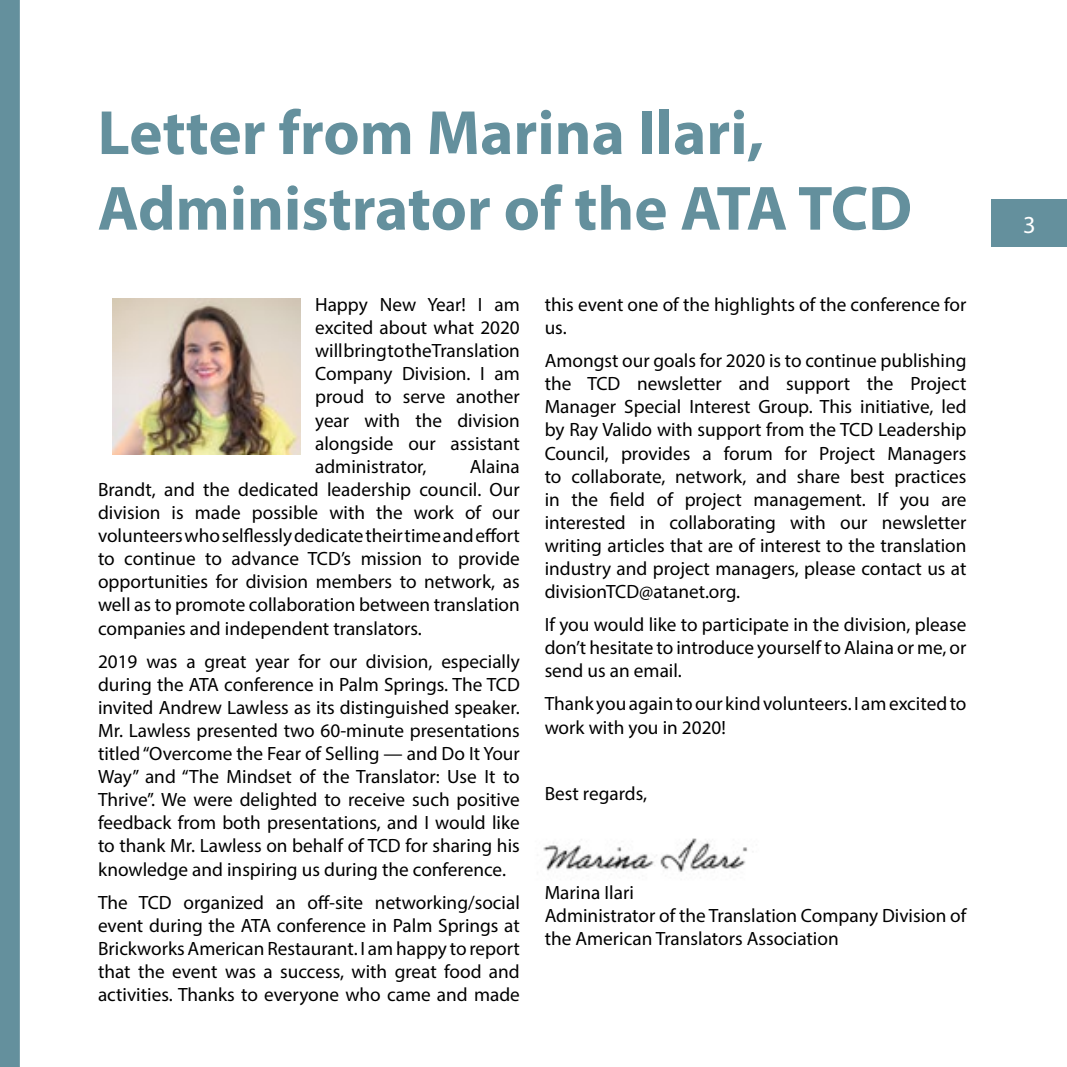
<style>
.page{position:relative;width:1067px;height:1067px;background:#fff}
.page>*{position:absolute;margin:0;border:0;box-sizing:border-box;transform-origin:0 0}
.t1{font:700 63px/75.6px "Myriad Pro";color:#64909d}
.t2{font:24.5px "Myriad Pro";color:#fff}
.t3{font:19.25px/23.1px "Myriad Pro";color:#000;text-align:justify}
</style>
<div class="page">
<div style="left:0;top:0;width:20px;height:1067px;background:#64909d"></div>
<img style="left:113px;top:298px;width:187px;height:156px">
<img style="left:543px;top:838px;width:205px;height:34px">
<div style="left:991px;top:199px;width:76px;height:48px;background:#64909d"></div>
<h1 class="t1" style="left:98px;top:93px;width:816px">Letter from Marina Ilari,<br>Administrator of the ATA TCD</h1>
<p class="t3" style="left:315px;top:293px;width:206px">Happy New Year! I am excited about what 2020 will bring to the Translation Company Division. I am proud to serve another year with the division alongside our assistant administrator,</p>
<p class="t3" style="left:98px;top:454px;width:423px;text-indent:372px">Alaina Brandt, and the dedicated leadership council. Our division is made possible with the work of our volunteers who selflessly dedicate their time and effort to continue to advance TCD’s mission to provide opportunities for division members to network, as well as to promote collaboration between translation companies and independent translators.</p>
<p class="t3" style="left:98px;top:649px;width:423px">2019 was a great year for our division, especially during the ATA conference in Palm Springs. The TCD invited Andrew Lawless as its distinguished speaker.<br>Mr. Lawless presented two 60-minute presentations titled “Overcome the Fear of Selling — and Do It Your Way” and “The Mindset of the Translator: Use It to Thrive”. We were delighted to receive such positive feedback from both presentations, and I would like to thank Mr. Lawless on behalf of TCD for sharing his knowledge and inspiring us during the conference.</p>
<p class="t3" style="left:98px;top:890px;width:423px">The TCD organized an off-site networking/social event during the ATA conference in Palm Springs at Brickworks American Restaurant. I am happy to report that the event was a success, with great food and activities. Thanks to everyone who came and made</p>
<p class="t3" style="left:544px;top:293px;width:423px">this event one of the highlights of the conference for us.</p>
<p class="t3" style="left:544px;top:349px;width:423px">Amongst our goals for 2020 is to continue publishing the TCD newsletter and support the Project Manager Special Interest Group. This initiative, led by Ray Valido with support from the TCD Leadership Council, provides a forum for Project Managers to collaborate, network, and share best practices in the field of project management. If you are interested in collaborating with our newsletter writing articles that are of interest to the translation industry and project managers, please contact us at divisionTCD@atanet.org.</p>
<p class="t3" style="left:544px;top:613px;width:423px">If you would like to participate in the division, please don’t hesitate to introduce yourself to Alaina or me, or send us an email.</p>
<p class="t3" style="left:544px;top:692px;width:423px">Thank you again to our kind volunteers. I am excited to work with you in 2020!</p>
<p class="t3" style="left:544px;top:781px;width:104px">Best regards,</p>
<p class="t3" style="left:544px;top:880px;width:423px;text-align:left">Marina Ilari<br>Administrator of the Translation Company Division of the American Translators Association</p>
<p class="t2" style="left:1023px;top:209px;width:14px">3</p>
</div>
